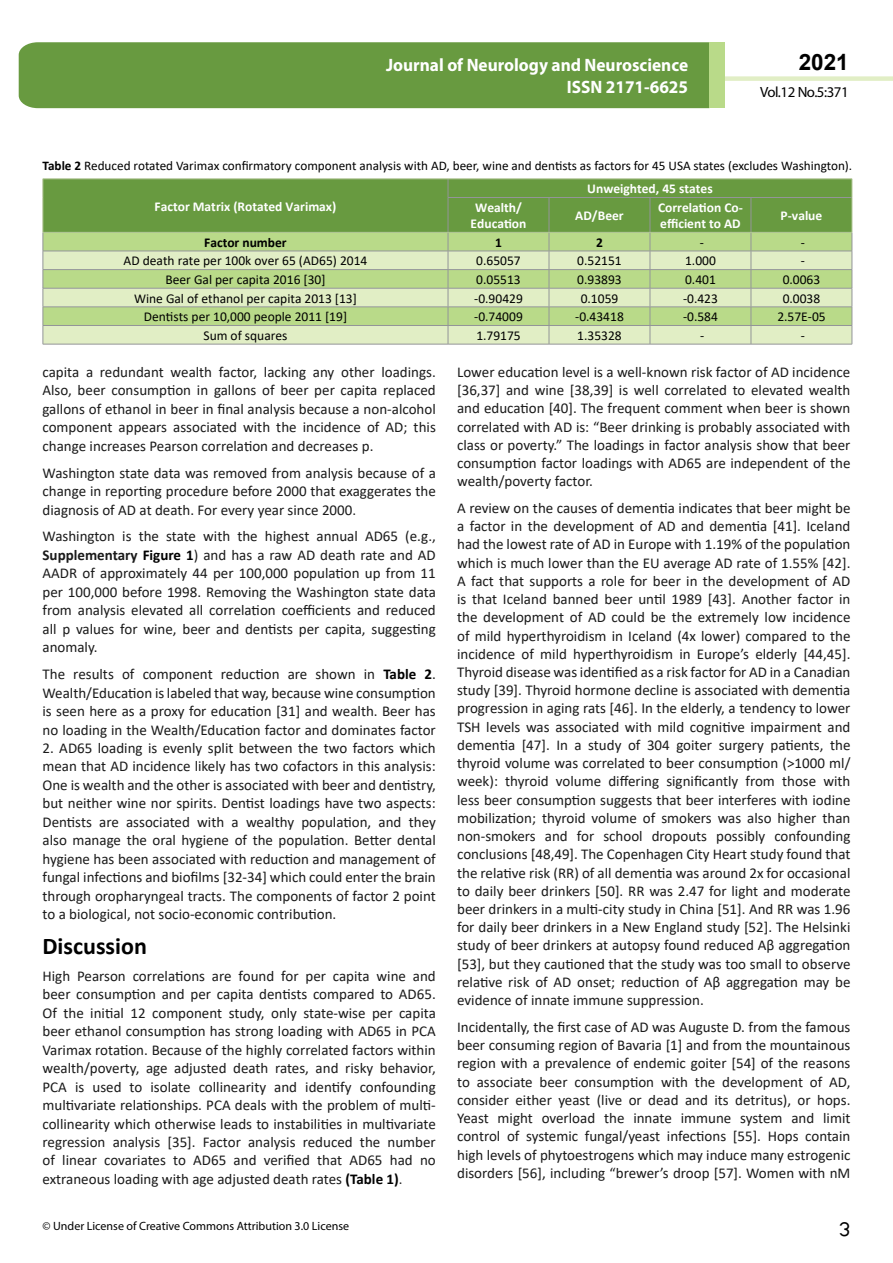
<style>
.page{position:relative;width:893px;height:1263px;background:#fff}
.page>*{position:absolute;margin:0;border:0;box-sizing:border-box;transform-origin:0 0}
.t1{font:25.5px "Tunga";color:#000}
.t2{font:700 24px "Calibri";color:#000}
.t3{font:700 22.5px "Arial";color:#000}
.t4{font:700 18px/21.6px "Myriad Pro";color:#fff;text-align:right;scale:.96 1}
.t5{font:15px/18.3px "Calibri";color:#1a1a1a;text-align:justify}
.t6{font:14.85px "Myriad Pro";letter-spacing:-.03em;color:#000}
.t7{font:13.5px "Calibri";color:#000}
.t8{font:700 13.5px/16.2px "Calibri";color:#fff;text-align:center}
.t9{font:700 13.5px "Calibri";color:#000}
.t10{font:13.2px "Calibri";color:#000}
.t11{font:12px "Myriad Pro";color:#000}
.s1{font-weight:700}
.s2{font-family:"Times New Roman"}
.s3{font-weight:700;color:#000}
</style>
<div class="page">
<div style="left:725px;top:76px;width:168px;height:5px;background:#e1eec5"></div>
<div style="left:19px;top:42px;width:690px;height:66px;background:#689a40"></div>
<div style="left:709px;top:42px;width:16px;height:66px;background:#b9da89"></div>
<hr style="left:43px;top:344px;width:405px;height:1px;background:#939598">
<hr style="left:448px;top:344px;width:101px;height:1px;background:#939598">
<hr style="left:549px;top:344px;width:101px;height:1px;background:#939598">
<hr style="left:650px;top:344px;width:101px;height:1px;background:#939598">
<hr style="left:751px;top:344px;width:101px;height:1px;background:#939598">
<svg style="left:43px;top:179px;width:810px;height:165px;background:#aac985"></svg>
<hr style="left:852px;top:197px;width:1px;height:35px;background:#adc291">
<hr style="left:448px;top:232px;width:101px;height:1px;background:#adc291">
<hr style="left:549px;top:232px;width:101px;height:1px;background:#adc291">
<hr style="left:650px;top:232px;width:101px;height:1px;background:#adc291">
<hr style="left:751px;top:232px;width:101px;height:1px;background:#adc291">
<p class="t4" style="left:386px;top:54px;width:316px">Journal of Neurology and Neuroscience<br>ISSN 2171-6625</p>
<p class="t4" style="left:517px;top:53px;width:198px">ARCHIVOS DE MEDICINA<br>ISSN 1698-9465</p>
<h3 class="t3" style="left:799px;top:46px;width:52px">2021</h3>
<p class="t6" style="left:760px;top:83px;width:90px">Vol.12 No.5:371</p>
<p class="t10" style="left:43px;top:157px;width:811px"><span class="s1">Table 2</span> Reduced rotated Varimax confirmatory component analysis with AD, beer, wine and dentists as factors for 45 USA states (excludes Washington).</p>
<p class="t8" style="left:155px;top:198px;width:183px">Factor Matrix (Rotated Varimax)</p>
<p class="t8" style="left:587px;top:180px;width:127px">Unweighted, 45 states</p>
<p class="t8" style="left:471px;top:199px;width:57px">Wealth/<br>Education</p>
<p class="t8" style="left:575px;top:207px;width:50px">AD/Beer</p>
<p class="t8" style="left:658px;top:199px;width:86px;text-align:left">Correlation Co&shy;efficient to AD</p>
<p class="t8" style="left:781px;top:207px;width:43px">P-value</p>
<p class="t9" style="left:204px;top:233px;width:84px">Factor number</p>
<p class="t9" style="left:495px;top:233px;width:8px">1</p>
<p class="t9" style="left:596px;top:233px;width:8px">2</p>
<p class="t7" style="left:700px;top:233px;width:6px">-</p>
<p class="t7" style="left:801px;top:233px;width:6px">-</p>
<p class="t7" style="left:124px;top:251px;width:245px">AD death rate per 100k over 65 (AD65) 2014</p>
<p class="t7" style="left:476px;top:251px;width:46px">0.65057</p>
<p class="t7" style="left:577px;top:251px;width:46px">0.52151</p>
<p class="t7" style="left:685px;top:251px;width:32px">1.000</p>
<p class="t7" style="left:801px;top:251px;width:6px">-</p>
<p class="t7" style="left:165px;top:270px;width:162px">Beer Gal per capita 2016 [30]</p>
<p class="t7" style="left:476px;top:270px;width:46px">0.05513</p>
<p class="t7" style="left:577px;top:270px;width:46px">0.93893</p>
<p class="t7" style="left:685px;top:270px;width:32px">0.401</p>
<p class="t7" style="left:783px;top:270px;width:39px">0.0063</p>
<p class="t7" style="left:134px;top:289px;width:224px">Wine Gal of ethanol per capita 2013 [13]</p>
<p class="t7" style="left:474px;top:289px;width:50px">-0.90429</p>
<p class="t7" style="left:581px;top:289px;width:39px">0.1059</p>
<p class="t7" style="left:683px;top:289px;width:36px">-0.423</p>
<p class="t7" style="left:783px;top:289px;width:39px">0.0038</p>
<p class="t7" style="left:144px;top:307px;width:205px">Dentists per 10,000 people 2011 [19]</p>
<p class="t7" style="left:474px;top:307px;width:50px">-0.74009</p>
<p class="t7" style="left:575px;top:307px;width:50px">-0.43418</p>
<p class="t7" style="left:683px;top:307px;width:36px">-0.584</p>
<p class="t7" style="left:777px;top:307px;width:50px">2.57E-05</p>
<p class="t7" style="left:203px;top:326px;width:86px">Sum of squares</p>
<p class="t7" style="left:476px;top:326px;width:46px">1.79175</p>
<p class="t7" style="left:577px;top:326px;width:46px">1.35328</p>
<p class="t7" style="left:700px;top:326px;width:6px">-</p>
<p class="t7" style="left:801px;top:326px;width:6px">-</p>
<p class="t5" style="left:43px;top:362px;width:395px">capita a redundant wealth factor, lacking any other loadings.<br>Also, beer consumption in gallons of beer per capita replaced gallons of ethanol in beer in final analysis because a non-alcohol component appears associated with the incidence of AD; this change increases Pearson correlation and decreases p.</p>
<p class="t5" style="left:43px;top:463px;width:395px">Washington state data was removed from analysis because of a change in reporting procedure before 2000 that exaggerates the diagnosis of AD at death. For every year since 2000<span class="s2">.</span></p>
<p class="t5" style="left:43px;top:527px;width:395px">Washington is the state with the highest annual AD65 (e.g., <span class="s1">Supplementary</span> <span class="s3">Figure 1</span>) and has a raw AD death rate and AD AADR of approximately 44 per 100,000 population up from 11 per 100,000 before 1998. Removing the Washington state data from analysis elevated all correlation coefficients and reduced all p values for wine, beer and dentists per capita, suggesting anomaly.</p>
<p class="t5" style="left:43px;top:664px;width:395px">The results of component reduction are shown in <span class="s3">Table 2</span>.<br>Wealth/Education is labeled that way, because wine consumption is seen here as a proxy for education [31] and wealth. Beer has no loading in the Wealth/Education factor and dominates factor</p>
<p class="t5" style="left:43px;top:738px;width:395px">2. AD65 loading is evenly split between the two factors which mean that AD incidence likely has two cofactors in this analysis:<br>One is wealth and the other is associated with beer and dentistry, but neither wine nor spirits. Dentist loadings have two aspects:<br>Dentists are associated with a wealthy population, and they also manage the oral hygiene of the population. Better dental hygiene has been associated with reduction and management of fungal infections and biofilms [32-34] which could enter the brain through oropharyngeal tracts. The components of factor 2 point to a biological, not socio-economic contribution.</p>
<h2 class="t2" style="left:43px;top:929px;width:106px">Discussion</h2>
<p class="t5" style="left:43px;top:966px;width:395px">High Pearson correlations are found for per capita wine and beer consumption and per capita dentists compared to AD65.<br>Of the initial 12 component study, only state-wise per capita beer ethanol consumption has strong loading with AD65 in PCA Varimax rotation. Because of the highly correlated factors within wealth/poverty, age adjusted death rates, and risky behavior, PCA is used to isolate collinearity and identify confounding multivariate relationships. PCA deals with the problem of multi&shy;collinearity which otherwise leads to instabilities in multivariate regression analysis [35]. Factor analysis reduced the number of linear covariates to AD65 and verified that AD65 had no extraneous loading with age adjusted death rates <span class="s3">(Table 1)</span><span class="s2">.</span></p>
<p class="t11" style="left:42px;top:1218px;width:308px">© Under License of Creative Commons Attribution 3.0 License</p>
<p class="t5" style="left:457px;top:362px;width:395px">Lower education level is a well-known risk factor of AD incidence [36,37] and wine [38,39] is well correlated to elevated wealth and education [40]. The frequent comment when beer is shown correlated with AD is: “Beer drinking is probably associated with class or poverty.” The loadings in factor analysis show that beer consumption factor loadings with AD65 are independent of the wealth/poverty factor.</p>
<p class="t5" style="left:457px;top:498px;width:395px">A review on the causes of dementia indicates that beer might be a factor in the development of AD and dementia [41]. Iceland had the lowest rate of AD in Europe with 1.19% of the population which is much lower than the EU average AD rate of 1.55% [42].<br>A fact that supports a role for beer in the development of AD is that Iceland banned beer until 1989 [43]. Another factor in the development of AD could be the extremely low incidence of mild hyperthyroidism in Iceland (4x lower) compared to the incidence of mild hyperthyroidism in Europe’s elderly [44,45].<br>Thyroid disease was identified as a risk factor for AD in a Canadian study [39]. Thyroid hormone decline is associated with dementia progression in aging rats [46]. In the elderly, a tendency to lower TSH levels was associated with mild cognitive impairment and dementia [47]. In a study of 304 goiter surgery patients, the thyroid volume was correlated to beer consumption (&gt;1000 ml/ week): thyroid volume differing significantly from those with less beer consumption suggests that beer interferes with iodine mobilization; thyroid volume of smokers was also higher than non-smokers and for school dropouts possibly confounding conclusions [48,49]. The Copenhagen City Heart study found that the relative risk (RR) of all dementia was around 2x for occasional to daily beer drinkers [50]. RR was 2.47 for light and moderate beer drinkers in a multi-city study in China [51]. And RR was 1.96 for daily beer drinkers in a New England study [52]. The Helsinki study of beer drinkers at autopsy found reduced Aβ aggregation [53], but they cautioned that the study was too small to observe relative risk of AD onset; reduction of Aβ aggregation may be evidence of innate immune suppression.</p>
<p class="t5" style="left:457px;top:1017px;width:395px">Incidentally, the first case of AD was Auguste D. from the famous beer consuming region of Bavaria [1] and from the mountainous region with a prevalence of endemic goiter [54] of the reasons to associate beer consumption with the development of AD, consider either yeast (live or dead and its detritus), or hops.<br>Yeast might overload the innate immune system and limit control of systemic fungal/yeast infections [55]. Hops contain high levels of phytoestrogens which may induce many estrogenic disorders [56], including “brewer’s droop [57]. Women with nM</p>
<h1 class="t1" style="left:839px;top:1212px;width:13px">3</h1>
</div>
